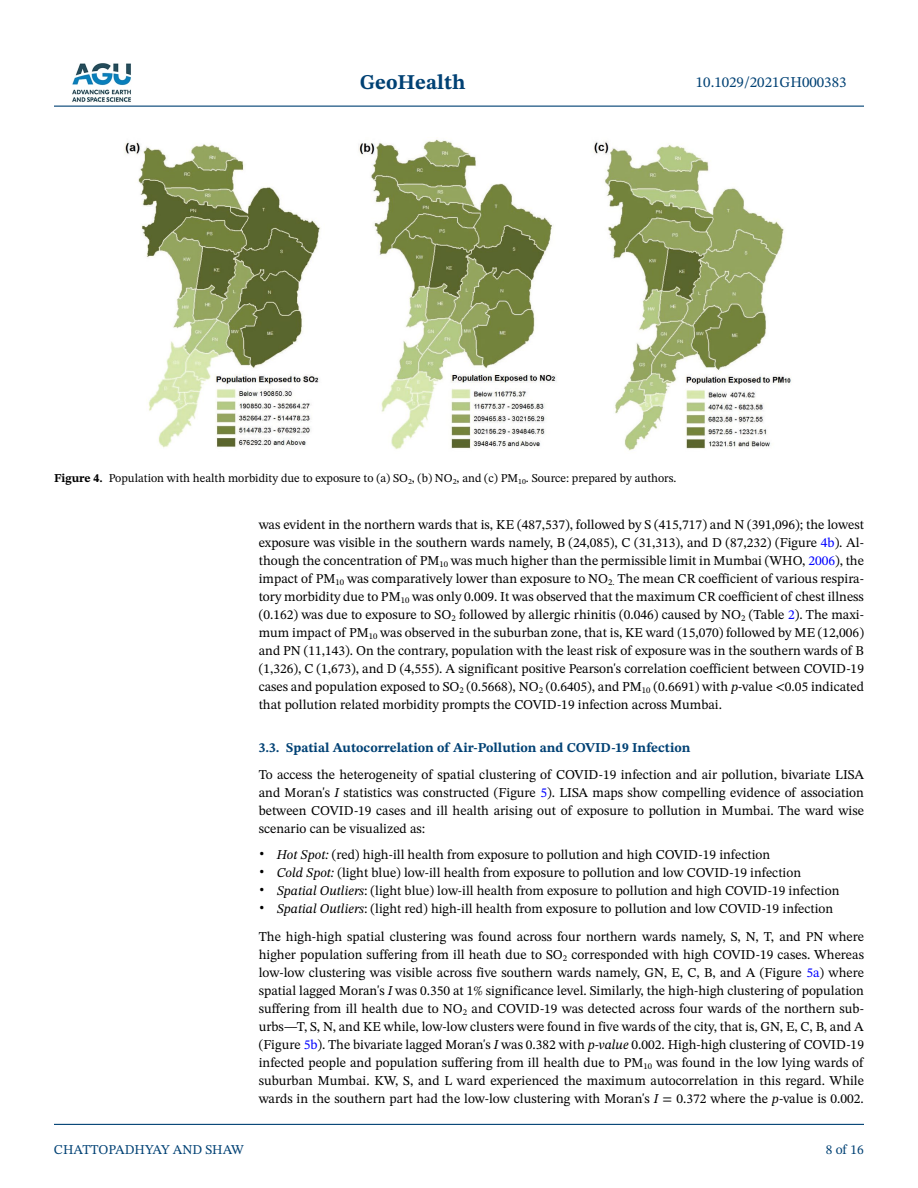
<style>
.page{position:relative;width:918px;height:1188px;background:#fff}
.page>*{position:absolute;margin:0;border:0;box-sizing:border-box;transform-origin:0 0}
.t1{font:700 21px "STIX Two Text";color:#004174}
.t2{font:15px "STIX Two Text";color:#004174}
.t3{font:13.5px/18px "STIX Two Text";color:#000;text-align:justify}
.t4{font:700 13.5px "STIX Two Text";color:#004174}
.t5{font:13.5px "STIX Two Text";color:#004174}
.t6{font:12px "STIX Two Text";color:#000}
.s1{font-weight:700}
.s2{color:#00f}
.s3{font-style:italic}
</style>
<div class="page">
<hr style="left:54px;top:106px;width:810px;height:1px;background:#004174">
<hr style="left:54px;top:1124px;width:810px;height:1px;background:#004174">
<img style="left:72px;top:63px;width:59px;height:39px">
<img style="left:124px;top:139px;width:668px;height:312px">
<h1 class="t1" style="left:360px;top:67px;width:107px">GeoHealth</h1>
<p class="t2" style="left:696px;top:72px;width:152px">10.1029/2021GH000383</p>
<p class="t6" style="left:54px;top:470px;width:624px"><span class="s1">Figure 4.</span> Population with health morbidity due to exposure to (a) SO<sub>2</sub>, (b) NO<sub>2</sub>, and (c) PM<sub>10</sub>. Source: prepared by authors.</p>
<p class="t3" style="left:259px;top:515px;width:607px">was evident in the northern wards that is, KE (487,537), followed by S (415,717) and N (391,096); the lowest exposure was visible in the southern wards namely, B (24,085), C (31,313), and D (87,232) (Figure <span class="s2">4b</span>). Al&shy;though the concentration of PM<sub>10</sub> was much higher than the permissible limit in Mumbai (WHO, <span class="s2">2006</span>), the impact of PM<sub>10</sub> was comparatively lower than exposure to NO<sub>2.</sub> The mean CR coefficient of various respira&shy;tory morbidity due to PM<sub>10</sub> was only 0.009. It was observed that the maximum CR coefficient of chest illness (0.162) was due to exposure to SO<sub>2</sub> followed by allergic rhinitis (0.046) caused by NO<sub>2</sub> (Table <span class="s2">2</span>). The maxi&shy;mum impact of PM<sub>10</sub> was observed in the suburban zone, that is, KE ward (15,070) followed by ME (12,006) and PN (11,143). On the contrary, population with the least risk of exposure was in the southern wards of B (1,326), C (1,673), and D (4,555). A significant positive Pearson's correlation coefficient between COVID-19 cases and population exposed to SO<sub>2</sub> (0.5668), NO<sub>2</sub> (0.6405), and PM<sub>10</sub> (0.6691) with <span class="s3">p</span>-value &lt;0.05 indicated that pollution related morbidity prompts the COVID-19 infection across Mumbai.</p>
<p class="t4" style="left:259px;top:738px;width:433px">3.3. Spatial Autocorrelation of Air-Pollution and COVID-19 Infection</p>
<p class="t3" style="left:259px;top:766px;width:607px">To access the heterogeneity of spatial clustering of COVID-19 infection and air pollution, bivariate LISA and Moran's <span class="s3">I</span> statistics was constructed (Figure <span class="s2">5</span>). LISA maps show compelling evidence of association between COVID-19 cases and ill health arising out of exposure to pollution in Mumbai. The ward wise scenario can be visualized as:</p>
<p class="t3" style="left:259px;top:845px;width:513px">• <span class="s3">Hot Spot:</span> (red) high-ill health from exposure to pollution and high COVID-19 infection</p>
<p class="t3" style="left:259px;top:863px;width:544px">• <span class="s3">Cold Spot:</span> (light blue) low-ill health from exposure to pollution and low COVID-19 infection</p>
<p class="t3" style="left:259px;top:881px;width:582px">• <span class="s3">Spatial Outliers</span>: (light blue) low-ill health from exposure to pollution and high COVID-19 infection</p>
<p class="t3" style="left:259px;top:894px;width:607px;line-height:28.5px">• <span class="s3">Spatial Outliers</span>: (light red) high-ill health from exposure to pollution and low COVID-19 infection<br>The high-high spatial clustering was found across four northern wards namely, S, N, T, and PN where</p>
<p class="t3" style="left:259px;top:946px;width:607px">higher population suffering from ill heath due to SO<sub>2</sub> corresponded with high COVID-19 cases. Whereas low-low clustering was visible across five southern wards namely, GN, E, C, B, and A (Figure <span class="s2">5a</span>) where spatial lagged Moran's <span class="s3">I</span> was 0.350 at 1% significance level. Similarly, the high-high clustering of population suffering from ill health due to NO<sub>2</sub> and COVID-19 was detected across four wards of the northern sub&shy;urbs—T, S, N, and KE while, low-low clusters were found in five wards of the city, that is, GN, E, C, B, and A (Figure <span class="s2">5b</span>). The bivariate lagged Moran's <span class="s3">I</span> was 0.382 with <span class="s3">p-value</span> 0.002. High-high clustering of COVID-19 infected people and population suffering from ill health due to PM<sub>10</sub> was found in the low lying wards of suburban Mumbai. KW, S, and L ward experienced the maximum autocorrelation in this regard. While wards in the southern part had the low-low clustering with Moran's <span class="s3">I</span> = 0.372 where the <span class="s3">p</span>-value is 0.002.</p>
<p class="t5" style="left:54px;top:1140px;width:191px">CHATTOPADHYAY AND SHAW</p>
<p class="t5" style="left:826px;top:1140px;width:40px">8 of 16</p>
</div>
